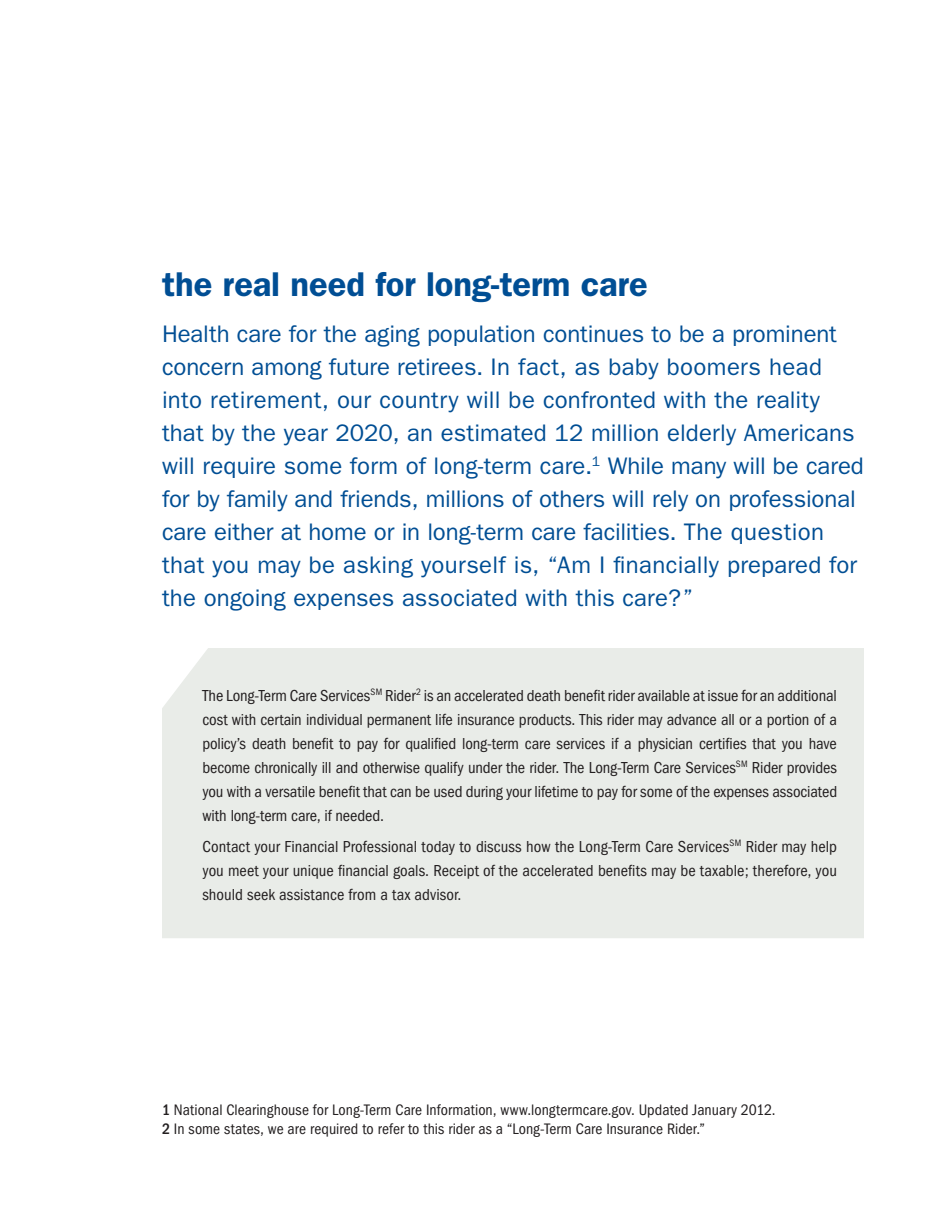
<style>
.page{position:relative;width:945px;height:1215px;background:#fff}
.page>*{position:absolute;margin:0;border:0;box-sizing:border-box;transform-origin:0 0}
.t1{font:600 34.5px "Franklin Gothic";color:#004e94}
.t2{font:24px/33px "Franklin Gothic";color:#004e94}
.t3{font:condensed 16.5px/24px "Franklin Gothic";color:#231f20;text-align:justify}
.t4{font:condensed 15.75px/18.9px "Franklin Gothic";color:#231f20}
.s1{font-weight:500}
</style>
<div class="page">
<div style="left:162px;top:648px;width:702px;height:290px;background:#e9ece8"></div>
<h1 class="t1" style="left:162px;top:272px;width:487px">the real need for long-term care</h1>
<p class="t2" style="left:162px;top:320px;width:703px">Health care for the aging population continues to be a prominent concern among future retirees. In fact, as baby boomers head into retirement, our country will be confronted with the reality that by the year 2020, an estimated 12 million elderly Americans will require some form of long-term care.<sup>1</sup> While many will be cared for by family and friends, millions of others will rely on professional care either at home or in long-term care facilities. The question that you may be asking yourself is, “Am I financially prepared for the ongoing expenses associated with this care?”</p>
<p class="t3" style="left:202px;top:685px;width:636px">The Long-Term Care Services<sup>SM</sup> Rider<sup>2</sup> is an accelerated death benefit rider available at issue for an additional cost with certain individual permanent life insurance products. This rider may advance all or a portion of a policy’s death benefit to pay for qualified long-term care services if a physician certifies that you have become chronically ill and otherwise qualify under the rider. The Long-Term Care Services<sup>SM</sup> Rider provides you with a versatile benefit that can be used during your lifetime to pay for some of the expenses associated with long-term care, if needed.</p>
<p class="t3" style="left:203px;top:835px;width:636px">Contact your Financial Professional today to discuss how the Long-Term Care Services<sup>SM</sup> Rider may help you meet your unique financial goals. Receipt of the accelerated benefits may be taxable; therefore, you should seek assistance from a tax advisor.</p>
<p class="t4" style="left:162px;top:1102px;width:615px"><span class="s1">1</span> National Clearinghouse for Long-Term Care Information, www.longtermcare.gov. Updated January 2012.<br><span class="s1">2</span> In some states, we are required to refer to this rider as a “Long-Term Care Insurance Rider.”</p>
</div>
